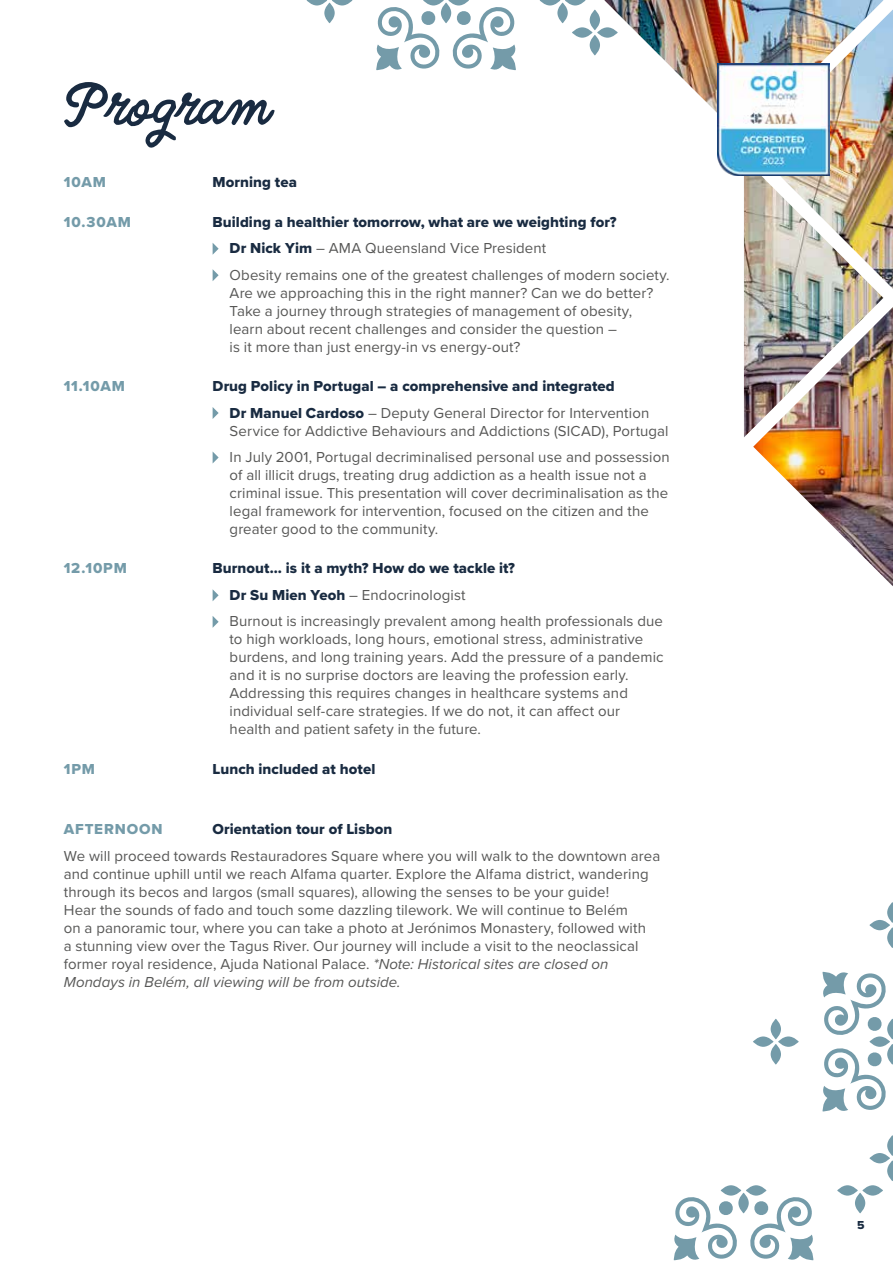
<style>
.page{position:relative;width:893px;height:1263px;background:#fff}
.page>*{position:absolute;margin:0;border:0;box-sizing:border-box;transform-origin:0 0}
.t1{font:51px "Quimby Gubernatorial";color:#192b41}
.t2{font:15px/18px "Proxima Nova";letter-spacing:.005em;color:#575756}
.t3{font:15px "Proxima Nova Extrabld";letter-spacing:.005em;color:#192b41}
.t4{font:15px "Proxima Nova Extrabld";letter-spacing:.06em;color:#749ba9}
.t5{font:12px "Proxima Nova Extrabld";color:#192b41}
.s1{font-family:"Proxima Nova Extrabld";color:#192b41}
.s2{font-style:italic}
</style>
<div class="page">
<svg style="left:837px;top:1185px;width:21px;height:10px"></svg>
<svg style="left:862px;top:1185px;width:21px;height:10px"></svg>
<svg style="left:855px;top:1193px;width:10px;height:20px"></svg>
<svg style="left:750px;top:1197px;width:64px;height:64px"></svg>
<svg style="left:673px;top:1197px;width:64px;height:64px"></svg>
<svg style="left:721px;top:1185px;width:20px;height:10px"></svg>
<svg style="left:746px;top:1185px;width:20px;height:10px"></svg>
<svg style="left:738px;top:1193px;width:11px;height:20px"></svg>
<img style="left:604px;top:0;width:289px;height:586px">
<svg style="left:572px;top:27px;width:21px;height:11px"></svg>
<svg style="left:597px;top:27px;width:21px;height:11px"></svg>
<svg style="left:590px;top:35px;width:10px;height:20px"></svg>
<svg style="left:590px;top:10px;width:10px;height:20px"></svg>
<svg style="left:540px;top:0;width:45px;height:6px"></svg>
<svg style="left:557px;top:3px;width:11px;height:20px"></svg>
<svg style="left:307px;top:0;width:45px;height:6px"></svg>
<svg style="left:324px;top:3px;width:11px;height:20px"></svg>
<svg style="left:376px;top:0;width:140px;height:71px"></svg>
<svg style="left:441px;top:3px;width:10px;height:20px"></svg>
<img style="left:717px;top:64px;width:112px;height:112px">
<svg style="left:213px;top:243px;width:6px;height:11px"></svg>
<svg style="left:213px;top:269px;width:6px;height:12px"></svg>
<svg style="left:213px;top:407px;width:6px;height:12px"></svg>
<svg style="left:213px;top:452px;width:6px;height:11px"></svg>
<svg style="left:213px;top:590px;width:6px;height:11px"></svg>
<svg style="left:213px;top:616px;width:6px;height:12px"></svg>
<svg style="left:869px;top:1153px;width:21px;height:10px"></svg>
<svg style="left:887px;top:1135px;width:6px;height:46px"></svg>
<svg style="left:869px;top:920px;width:21px;height:10px"></svg>
<svg style="left:887px;top:902px;width:6px;height:46px"></svg>
<svg style="left:753px;top:1036px;width:20px;height:11px"></svg>
<svg style="left:778px;top:1036px;width:21px;height:11px"></svg>
<svg style="left:771px;top:1044px;width:10px;height:20px"></svg>
<svg style="left:771px;top:1019px;width:10px;height:20px"></svg>
<svg style="left:822px;top:971px;width:71px;height:141px"></svg>
<h1 class="t1" style="left:64px;top:76px;width:206px">Program</h1>
<p class="t4" style="left:64px;top:171px;width:44px">10AM</p>
<p class="t3" style="left:213px;top:171px;width:86px">Morning tea</p>
<p class="t4" style="left:64px;top:211px;width:69px">10.30AM</p>
<p class="t3" style="left:213px;top:211px;width:405px">Building a healthier tomorrow, what are we weighting for?</p>
<p class="t2" style="left:230px;top:234px;width:442px;line-height:26.5px"><span class="s1">Dr Nick Yim</span> – AMA Queensland Vice President<br>Obesity remains one of the greatest challenges of modern society.</p>
<p class="t2" style="left:230px;top:283px;width:425px">Are we approaching this in the right manner? Can we do better?<br>Take a journey through strategies of management of obesity, learn about recent challenges and consider the question –<br>is it more than just energy-in vs energy-out?</p>
<p class="t4" style="left:64px;top:375px;width:63px">11.10AM</p>
<p class="t3" style="left:213px;top:375px;width:404px">Drug Policy in Portugal – a comprehensive and integrated</p>
<p class="t2" style="left:230px;top:403px;width:440px"><span class="s1">Dr Manuel Cardoso</span> – Deputy General Director for Intervention<br>Service for Addictive Behaviours and Addictions (SICAD), Portugal</p>
<p class="t2" style="left:230px;top:447px;width:442px">In July 2001, Portugal decriminalised personal use and possession of all illicit drugs, treating drug addiction as a health issue not a criminal issue. This presentation will cover decriminalisation as the legal framework for intervention, focused on the citizen and the greater good to the community.</p>
<p class="t4" style="left:64px;top:557px;width:65px">12.10PM</p>
<p class="t3" style="left:213px;top:557px;width:304px">Burnout… is it a myth? How do we tackle it?</p>
<p class="t2" style="left:230px;top:581px;width:435px;line-height:26.5px"><span class="s1">Dr Su Mien Yeoh</span> – Endocrinologist<br>Burnout is increasingly prevalent among health professionals due</p>
<p class="t2" style="left:230px;top:630px;width:435px">to high workloads, long hours, emotional stress, administrative burdens, and long training years. Add the pressure of a pandemic and it is no surprise doctors are leaving the profession early.<br>Addressing this requires changes in healthcare systems and individual self-care strategies. If we do not, it can affect our health and patient safety in the future.</p>
<p class="t4" style="left:64px;top:757px;width:33px">1PM</p>
<p class="t3" style="left:213px;top:757px;width:164px">Lunch included at hotel</p>
<p class="t4" style="left:64px;top:818px;width:100px">AFTERNOON</p>
<p class="t3" style="left:213px;top:818px;width:181px">Orientation tour of Lisbon</p>
<p class="t2" style="left:64px;top:846px;width:598px">We will proceed towards Restauradores Square where you will walk to the downtown area and continue uphill until we reach Alfama quarter. Explore the Alfama district, wandering through its becos and largos (small squares), allowing the senses to be your guide!<br>Hear the sounds of fado and touch some dazzling tilework. We will continue to Belém<br>on a panoramic tour, where you can take a photo at Jerónimos Monastery, followed with<br>a stunning view over the Tagus River. Our journey will include a visit to the neoclassical former royal residence, Ajuda National Palace. <span class="s2">*Note: Historical sites are closed on Mondays in Belém, all viewing will be from outside.</span></p>
<p class="t5" style="left:857px;top:1216px;width:9px">5</p>
</div>
